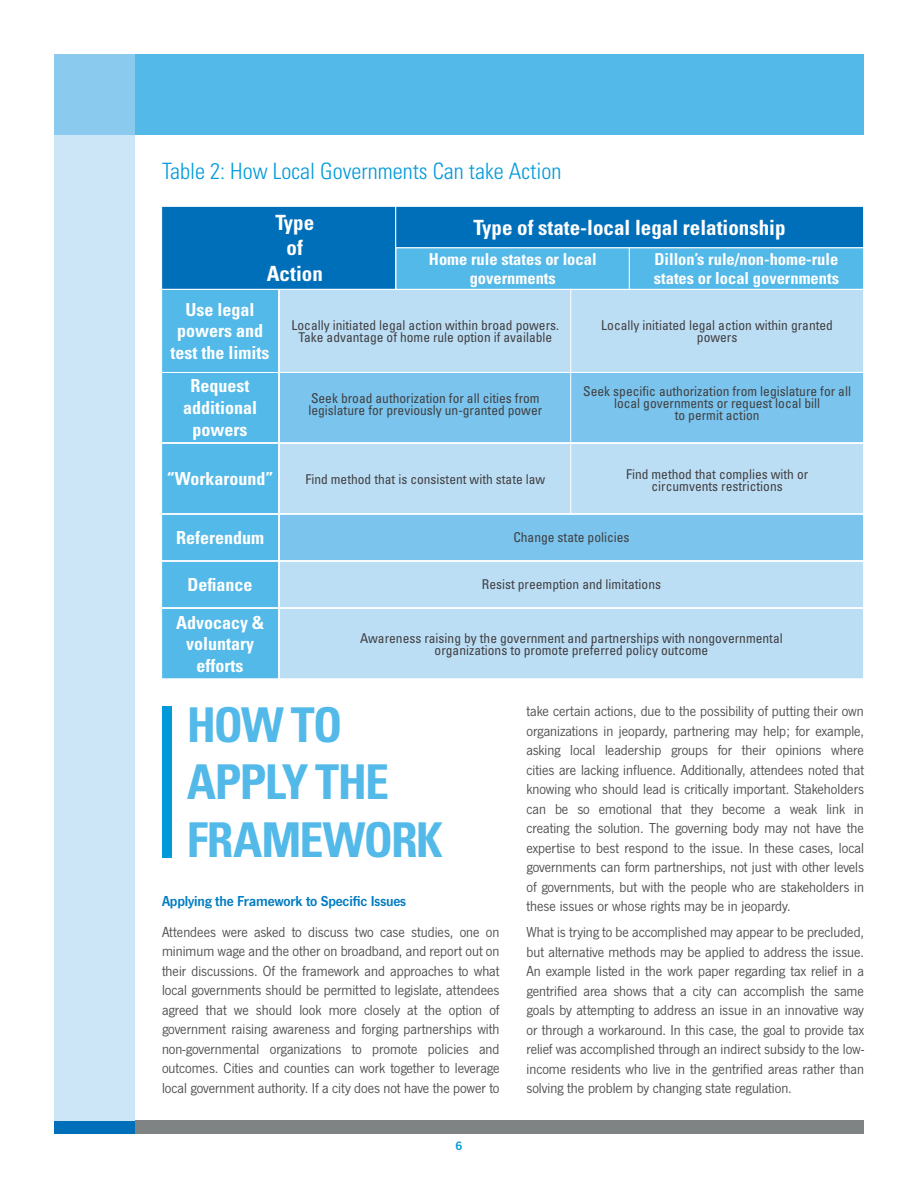
<style>
.page{position:relative;width:918px;height:1188px;background:#fff}
.page>*{position:absolute;margin:0;border:0;box-sizing:border-box;transform-origin:0 0}
.t1{font:700 condensed 48px/57.6px "Univers LT Std";letter-spacing:-.035em;color:#52b9e9}
.t2{font:300 condensed 22.5px "Univers LT Std";color:#009ada}
.t3{font:700 condensed 21px/25.2px "Univers LT Std";color:#fff;text-align:center}
.t4{font:700 condensed 18px/21.6px "Univers LT Std";color:#fff;text-align:center}
.t5{font:700 condensed 16.5px/19.8px "Univers LT Std";color:#fff;text-align:center}
.t6{font:15px/19.5px "News Got";color:#4d4d4f;text-align:justify}
.t7{font:15px "News Got Dem";letter-spacing:-.01em;color:#007cc2}
.t8{font:condensed 13.5px/12px "Univers LT Std";color:#414042;text-align:center}
.t9{font:12.75px "News Got Dem";color:#009ada}
</style>
<div class="page">
<div style="left:54px;top:54px;width:810px;height:81px;background:#8bcaef"></div>
<div style="left:135px;top:54px;width:729px;height:81px;background:#52b9e9"></div>
<div style="left:135px;top:1120px;width:729px;height:14px;background:#808384"></div>
<div style="left:54px;top:135px;width:81px;height:985px;background:#cce5f7"></div>
<div style="left:395px;top:206px;width:469px;height:42px;background:#006fba;border:1px solid #fff"></div>
<div style="left:161px;top:206px;width:235px;height:84px;background:#006fba;border:1px solid #fff"></div>
<div style="left:396px;top:247px;width:234px;height:43px;background:#52b9e9;border:1px solid #fff"></div>
<div style="left:629px;top:247px;width:235px;height:43px;background:#52b9e9;border:1px solid #fff"></div>
<div style="left:161px;top:289px;width:118px;height:84px;background:#52b9e9;border:1px solid #fff"></div>
<div style="left:161px;top:372px;width:118px;height:71px;background:#52b9e9;border:1px solid #fff"></div>
<div style="left:161px;top:443px;width:118px;height:71px;background:#52b9e9;border:1px solid #fff"></div>
<div style="left:161px;top:514px;width:118px;height:47px;background:#52b9e9;border:1px solid #fff"></div>
<div style="left:161px;top:561px;width:118px;height:47px;background:#52b9e9;border:1px solid #fff"></div>
<div style="left:161px;top:608px;width:118px;height:71px;background:#52b9e9;border:1px solid #fff"></div>
<div style="left:279px;top:289px;width:293px;height:84px;background:#bcdef5;border:1px solid #fff"></div>
<div style="left:570px;top:289px;width:294px;height:84px;background:#bcdef5;border:1px solid #fff"></div>
<div style="left:279px;top:372px;width:293px;height:71px;background:#7ac4ed;border:1px solid #fff"></div>
<div style="left:570px;top:372px;width:294px;height:71px;background:#7ac4ed;border:1px solid #fff"></div>
<div style="left:279px;top:443px;width:293px;height:71px;background:#bcdef5;border:1px solid #fff"></div>
<div style="left:570px;top:443px;width:294px;height:71px;background:#bcdef5;border:1px solid #fff"></div>
<div style="left:279px;top:514px;width:585px;height:47px;background:#7ac4ed;border:1px solid #fff"></div>
<div style="left:279px;top:561px;width:585px;height:47px;background:#bcdef5;border:1px solid #fff"></div>
<div style="left:279px;top:608px;width:585px;height:71px;background:#bcdef5;border:1px solid #fff"></div>
<div style="left:162px;top:706px;width:10px;height:151px;background:#009ada"></div>
<h2 class="t2" style="left:162px;top:157px;width:401px">Table 2: How Local Governments Can take Action</h2>
<h3 class="t3" style="left:267px;top:210px;width:58px">Type of<br>Action</h3>
<h3 class="t3" style="left:474px;top:215px;width:313px">Type of state-local legal relationship</h3>
<p class="t5" style="left:429px;top:249px;width:169px">Home rule states or local governments</p>
<p class="t5" style="left:654px;top:249px;width:187px;text-align:left">Dillon’s rule/non-home-rule states or local governments</p>
<p class="t4" style="left:171px;top:299px;width:100px">Use legal powers and test the limits</p>
<p class="t4" style="left:183px;top:375px;width:76px">Request additional powers</p>
<p class="t4" style="left:167px;top:468px;width:108px">“Workaround”</p>
<p class="t4" style="left:176px;top:527px;width:90px">Referendum</p>
<p class="t4" style="left:176px;top:566px;width:89px;line-height:37.5px">Defiance<br>Advocacy &amp;</p>
<p class="t4" style="left:186px;top:633px;width:69px">voluntary efforts</p>
<p class="t8" style="left:292px;top:319px;width:269px">Locally initiated legal action within broad powers.<br>Take advantage of home rule option if available</p>
<p class="t8" style="left:601px;top:319px;width:233px">Locally initiated legal action within granted powers</p>
<p class="t8" style="left:308px;top:392px;width:235px;text-align:left">Seek broad authorization for all cities from legislature for previously un-granted power</p>
<p class="t8" style="left:305px;top:473px;width:241px">Find method that is consistent with state law</p>
<p class="t8" style="left:583px;top:385px;width:269px">Seek specific authorization from legislature for all local governments or request local bill<br>to permit action</p>
<p class="t8" style="left:626px;top:468px;width:184px">Find method that complies with or circumvents restrictions</p>
<p class="t8" style="left:513px;top:531px;width:118px">Change state policies</p>
<p class="t8" style="left:482px;top:578px;width:181px">Resist preemption and limitations</p>
<p class="t8" style="left:360px;top:632px;width:424px">Awareness raising by the government and partnerships with nongovernmental organizations to promote preferred policy outcome</p>
<h1 class="t1" style="left:187px;top:696px;width:257px">HOW TO<br>APPLY THE<br>FRAMEWORK</h1>
<p class="t7" style="left:162px;top:892px;width:246px">Applying the Framework to Specific Issues</p>
<p class="t6" style="left:162px;top:922px;width:339px">Attendees were asked to discuss two case studies, one on minimum wage and the other on broadband, and report out on their discussions. Of the framework and approaches to what local governments should be permitted to legislate, attendees agreed that we should look more closely at the option of government raising awareness and forging partnerships with non-governmental organizations to promote policies and outcomes. Cities and counties can work together to leverage local government authority. If a city does not have the power to</p>
<p class="t9" style="left:456px;top:1139px;width:8px">6</p>
<p class="t6" style="left:526px;top:702px;width:339px">take certain actions, due to the possibility of putting their own organizations in jeopardy, partnering may help; for example, asking local leadership groups for their opinions where cities are lacking influence. Additionally, attendees noted that knowing who should lead is critically important. Stakeholders can be so emotional that they become a weak link in creating the solution. The governing body may not have the expertise to best respond to the issue. In these cases, local governments can form partnerships, not just with other levels of governments, but with the people who are stakeholders in these issues or whose rights may be in jeopardy.</p>
<p class="t6" style="left:526px;top:923px;width:339px">What is trying to be accomplished may appear to be precluded, but alternative methods may be applied to address the issue.<br>An example listed in the work paper regarding tax relief in a gentrified area shows that a city can accomplish the same goals by attempting to address an issue in an innovative way or through a workaround. In this case, the goal to provide tax relief was accomplished through an indirect subsidy to the low&shy;income residents who live in the gentrified areas rather than solving the problem by changing state regulation.</p>
</div>
